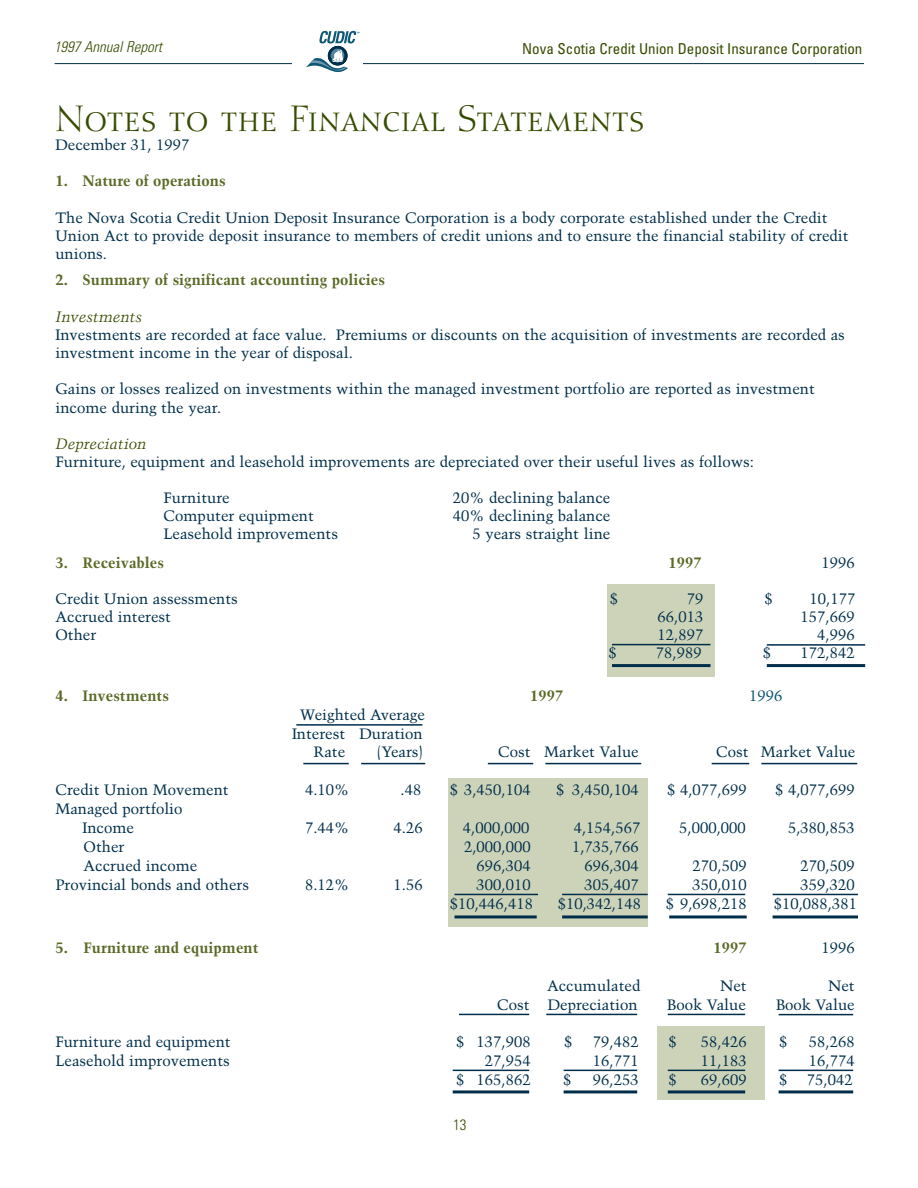
<style>
.page{position:relative;width:918px;height:1188px;background:#fff}
.page>*{position:absolute;margin:0;border:0;box-sizing:border-box;transform-origin:0 0}
.t1{font:36px "Diotima Roman SC";color:#374b00}
.t2{font:15px/18.1px "Trump Mediaeval";color:#002e4a}
.t3{font:700 15px "Trump Mediaeval";color:#5a6a27}
.t4{font:condensed 15px "Univers";color:#374b00}
.t5{font:italic 15px "Trump Mediaeval";color:#374b00}
.t6{font:italic 300 condensed 15px "Univers";color:#374b00}
.t7{font:15px "Trump Mediaeval";color:#054f6c}
.t8{font:300 condensed 15px "Univers";color:#374b00}
</style>
<div class="page">
<div style="left:657px;top:1026px;width:108px;height:74px;background:#cdd3b9"></div>
<div style="left:448px;top:778px;width:200px;height:149px;background:#cdd3b9"></div>
<div style="left:607px;top:584px;width:108px;height:93px;background:#cdd3b9"></div>
<hr style="left:55px;top:63px;width:809px;height:1px;background:#002e4a">
<div style="left:293px;top:30px;width:70px;height:43px;background:#fff"></div>
<svg style="left:328px;top:46px;width:20px;height:20px"></svg>
<svg style="left:319px;top:31px;width:41px;height:12px"></svg>
<svg style="left:306px;top:49px;width:42px;height:24px"></svg>
<hr style="left:612px;top:644px;width:99px;height:1px;background:#002e4a">
<hr style="left:612px;top:664px;width:99px;height:3px;background:#002e4a">
<hr style="left:767px;top:644px;width:98px;height:2px;background:#002e4a">
<hr style="left:767px;top:664px;width:98px;height:3px;background:#002e4a">
<hr style="left:296px;top:724px;width:126px;height:2px;background:#002e4a">
<hr style="left:303px;top:763px;width:46px;height:1px;background:#002e4a">
<hr style="left:361px;top:763px;width:64px;height:1px;background:#002e4a">
<hr style="left:488px;top:763px;width:45px;height:1px;background:#002e4a">
<hr style="left:545px;top:763px;width:96px;height:1px;background:#002e4a">
<hr style="left:712px;top:763px;width:37px;height:1px;background:#002e4a">
<hr style="left:761px;top:763px;width:96px;height:1px;background:#002e4a">
<hr style="left:454px;top:894px;width:84px;height:1px;background:#002e4a">
<hr style="left:562px;top:894px;width:86px;height:1px;background:#002e4a">
<hr style="left:668px;top:894px;width:77px;height:1px;background:#002e4a">
<hr style="left:773px;top:894px;width:85px;height:1px;background:#002e4a">
<hr style="left:454px;top:915px;width:83px;height:3px;background:#002e4a">
<hr style="left:562px;top:915px;width:86px;height:3px;background:#002e4a">
<hr style="left:669px;top:915px;width:78px;height:3px;background:#002e4a">
<hr style="left:773px;top:915px;width:85px;height:3px;background:#002e4a">
<hr style="left:453px;top:1070px;width:76px;height:1px;background:#002e4a">
<hr style="left:564px;top:1070px;width:73px;height:1px;background:#002e4a">
<hr style="left:668px;top:1070px;width:77px;height:1px;background:#002e4a">
<hr style="left:779px;top:1070px;width:74px;height:1px;background:#002e4a">
<hr style="left:453px;top:1090px;width:76px;height:3px;background:#002e4a">
<hr style="left:564px;top:1090px;width:73px;height:3px;background:#002e4a">
<hr style="left:668px;top:1090px;width:77px;height:3px;background:#002e4a">
<hr style="left:779px;top:1090px;width:74px;height:3px;background:#002e4a">
<hr style="left:459px;top:1014px;width:70px;height:1px;background:#002e4a">
<hr style="left:546px;top:1014px;width:91px;height:1px;background:#002e4a">
<hr style="left:668px;top:1014px;width:77px;height:1px;background:#002e4a">
<hr style="left:779px;top:1014px;width:74px;height:1px;background:#002e4a">
<p class="t6" style="left:54px;top:41px;width:113px">1997 AnnualReport</p>
<p class="t4" style="left:522px;top:43px;width:342px">Nova Scotia Credit Union Deposit Insurance Corporation</p>
<h1 class="t1" style="left:56px;top:97px;width:591px">Notes to the Financial Statements</h1>
<p class="t2" style="left:56px;top:137px;width:136px">December 31, 1997</p>
<p class="t3" style="left:56px;top:174px;width:172px">1. Nature of operations</p>
<p class="t2" style="left:56px;top:210px;width:795px">The Nova Scotia Credit Union Deposit Insurance Corporation is a body corporate established under the Credit<br>Union Act to provide deposit insurance to members of credit unions and to ensure the financial stability of credit unions.</p>
<p class="t3" style="left:56px;top:273px;width:331px">2. Summary of significant accounting policies</p>
<p class="t5" style="left:56px;top:310px;width:88px">Investments</p>
<p class="t2" style="left:56px;top:327px;width:791px">Investments are recorded at face value. Premiums or discounts on the acquisition of investments are recorded as investment income in the year of disposal.</p>
<p class="t2" style="left:56px;top:381px;width:761px">Gains or losses realized on investments within the managed investment portfolio are reported as investment income during the year.</p>
<p class="t5" style="left:56px;top:437px;width:92px">Depreciation</p>
<p class="t2" style="left:56px;top:454px;width:700px">Furniture, equipment and leasehold improvements are depreciated over their useful lives as follows:</p>
<p class="t2" style="left:164px;top:490px;width:68px">Furniture</p>
<p class="t2" style="left:453px;top:490px;width:159px">20% declining balance</p>
<p class="t2" style="left:164px;top:508px;width:152px">Computer equipment</p>
<p class="t2" style="left:453px;top:508px;width:159px">40% declining balance</p>
<p class="t2" style="left:164px;top:526px;width:176px">Leasehold improvements</p>
<p class="t2" style="left:472px;top:526px;width:139px">5 years straight line</p>
<p class="t3" style="left:56px;top:556px;width:110px">3. Receivables</p>
<p class="t3" style="left:668px;top:556px;width:35px">1997</p>
<p class="t2" style="left:821px;top:554px;width:35px">1996</p>
<p class="t2" style="left:56px;top:591px;width:184px">Credit Union assessments</p>
<p class="t2" style="left:610px;top:591px;width:10px">$</p>
<p class="t2" style="left:687px;top:591px;width:18px">79</p>
<p class="t2" style="left:765px;top:591px;width:10px">$</p>
<p class="t2" style="left:810px;top:591px;width:47px">10,177</p>
<p class="t2" style="left:56px;top:609px;width:117px">Accrued interest</p>
<p class="t2" style="left:658px;top:609px;width:47px">66,013</p>
<p class="t2" style="left:801px;top:609px;width:56px">157,669</p>
<p class="t2" style="left:56px;top:627px;width:42px">Other</p>
<p class="t2" style="left:658px;top:627px;width:47px">12,897</p>
<p class="t2" style="left:817px;top:627px;width:39px">4,996</p>
<p class="t2" style="left:608px;top:645px;width:10px">$</p>
<p class="t2" style="left:656px;top:645px;width:47px">78,989</p>
<p class="t2" style="left:763px;top:645px;width:10px">$</p>
<p class="t2" style="left:801px;top:645px;width:56px">172,842</p>
<p class="t3" style="left:56px;top:689px;width:115px">4. Investments</p>
<p class="t3" style="left:530px;top:689px;width:35px">1997</p>
<p class="t7" style="left:749px;top:689px;width:35px">1996</p>
<p class="t2" style="left:300px;top:706px;width:126px">Weighted Average</p>
<p class="t2" style="left:292px;top:725px;width:132px">Interest Duration</p>
<p class="t2" style="left:314px;top:744px;width:33px">Rate</p>
<p class="t2" style="left:377px;top:744px;width:47px">(Years)</p>
<p class="t2" style="left:498px;top:744px;width:142px">Cost Market Value</p>
<p class="t2" style="left:716px;top:744px;width:141px">Cost Market Value</p>
<p class="t2" style="left:56px;top:782px;width:175px">Credit Union Movement</p>
<p class="t2" style="left:305px;top:782px;width:46px">4.10%</p>
<p class="t2" style="left:401px;top:782px;width:22px">.48</p>
<p class="t2" style="left:450px;top:782px;width:83px">$ 3,450,104</p>
<p class="t2" style="left:556px;top:782px;width:84px">$ 3,450,104</p>
<p class="t2" style="left:667px;top:782px;width:81px">$ 4,077,699</p>
<p class="t2" style="left:775px;top:782px;width:81px">$ 4,077,699</p>
<p class="t2" style="left:83px;top:800px;width:102px;line-height:18.9px;text-indent:-27px">Managed portfolio<br>Income</p>
<p class="t2" style="left:305px;top:820px;width:46px">7.44%</p>
<p class="t2" style="left:394px;top:820px;width:31px">4.26</p>
<p class="t2" style="left:463px;top:820px;width:68px">4,000,000</p>
<p class="t2" style="left:574px;top:820px;width:68px">4,154,567</p>
<p class="t2" style="left:679px;top:820px;width:68px">5,000,000</p>
<p class="t2" style="left:788px;top:820px;width:68px">5,380,853</p>
<p class="t2" style="left:84px;top:839px;width:42px">Other</p>
<p class="t2" style="left:464px;top:839px;width:68px">2,000,000</p>
<p class="t2" style="left:572px;top:839px;width:68px">1,735,766</p>
<p class="t2" style="left:84px;top:858px;width:115px">Accrued income</p>
<p class="t2" style="left:477px;top:858px;width:56px">696,304</p>
<p class="t2" style="left:585px;top:858px;width:56px">696,304</p>
<p class="t2" style="left:693px;top:858px;width:56px">270,509</p>
<p class="t2" style="left:801px;top:858px;width:56px">270,509</p>
<p class="t2" style="left:56px;top:876px;width:195px">Provincial bonds and others</p>
<p class="t2" style="left:305px;top:876px;width:46px">8.12%</p>
<p class="t2" style="left:394px;top:876px;width:31px">1.56</p>
<p class="t2" style="left:477px;top:876px;width:56px">300,010</p>
<p class="t2" style="left:585px;top:876px;width:56px">305,407</p>
<p class="t2" style="left:693px;top:876px;width:56px">350,010</p>
<p class="t2" style="left:801px;top:876px;width:56px">359,320</p>
<p class="t2" style="left:450px;top:895px;width:85px">$10,446,418</p>
<p class="t2" style="left:558px;top:895px;width:85px">$10,342,148</p>
<p class="t2" style="left:666px;top:895px;width:83px">$ 9,698,218</p>
<p class="t2" style="left:774px;top:895px;width:85px">$10,088,381</p>
<p class="t3" style="left:56px;top:941px;width:205px">5. Furniture and equipment</p>
<p class="t3" style="left:713px;top:941px;width:35px">1997</p>
<p class="t2" style="left:821px;top:940px;width:35px">1996</p>
<p class="t2" style="left:547px;top:977px;width:95px">Accumulated</p>
<p class="t2" style="left:720px;top:977px;width:28px">Net</p>
<p class="t2" style="left:828px;top:977px;width:28px">Net</p>
<p class="t2" style="left:497px;top:996px;width:142px">Cost Depreciation</p>
<p class="t2" style="left:667px;top:996px;width:80px">Book Value</p>
<p class="t2" style="left:776px;top:996px;width:80px">Book Value</p>
<p class="t2" style="left:56px;top:1034px;width:177px">Furniture and equipment</p>
<p class="t2" style="left:456px;top:1034px;width:76px">$ 137,908</p>
<p class="t2" style="left:564px;top:1034px;width:10px">$</p>
<p class="t2" style="left:593px;top:1034px;width:47px">79,482</p>
<p class="t2" style="left:668px;top:1034px;width:10px">$</p>
<p class="t2" style="left:701px;top:1034px;width:47px">58,426</p>
<p class="t2" style="left:779px;top:1034px;width:10px">$</p>
<p class="t2" style="left:809px;top:1034px;width:47px">58,268</p>
<p class="t2" style="left:56px;top:1053px;width:176px">Leasehold improvements</p>
<p class="t2" style="left:485px;top:1053px;width:47px">27,954</p>
<p class="t2" style="left:593px;top:1053px;width:47px">16,771</p>
<p class="t2" style="left:701px;top:1053px;width:47px">11,183</p>
<p class="t2" style="left:809px;top:1053px;width:47px">16,774</p>
<p class="t2" style="left:456px;top:1072px;width:76px">$ 165,862</p>
<p class="t2" style="left:563px;top:1072px;width:10px">$</p>
<p class="t2" style="left:593px;top:1072px;width:47px">96,253</p>
<p class="t2" style="left:668px;top:1072px;width:10px">$</p>
<p class="t2" style="left:701px;top:1072px;width:47px">69,609</p>
<p class="t2" style="left:779px;top:1072px;width:10px">$</p>
<p class="t2" style="left:807px;top:1072px;width:47px">75,042</p>
<p class="t8" style="left:453px;top:1119px;width:15px">13</p>
</div>
